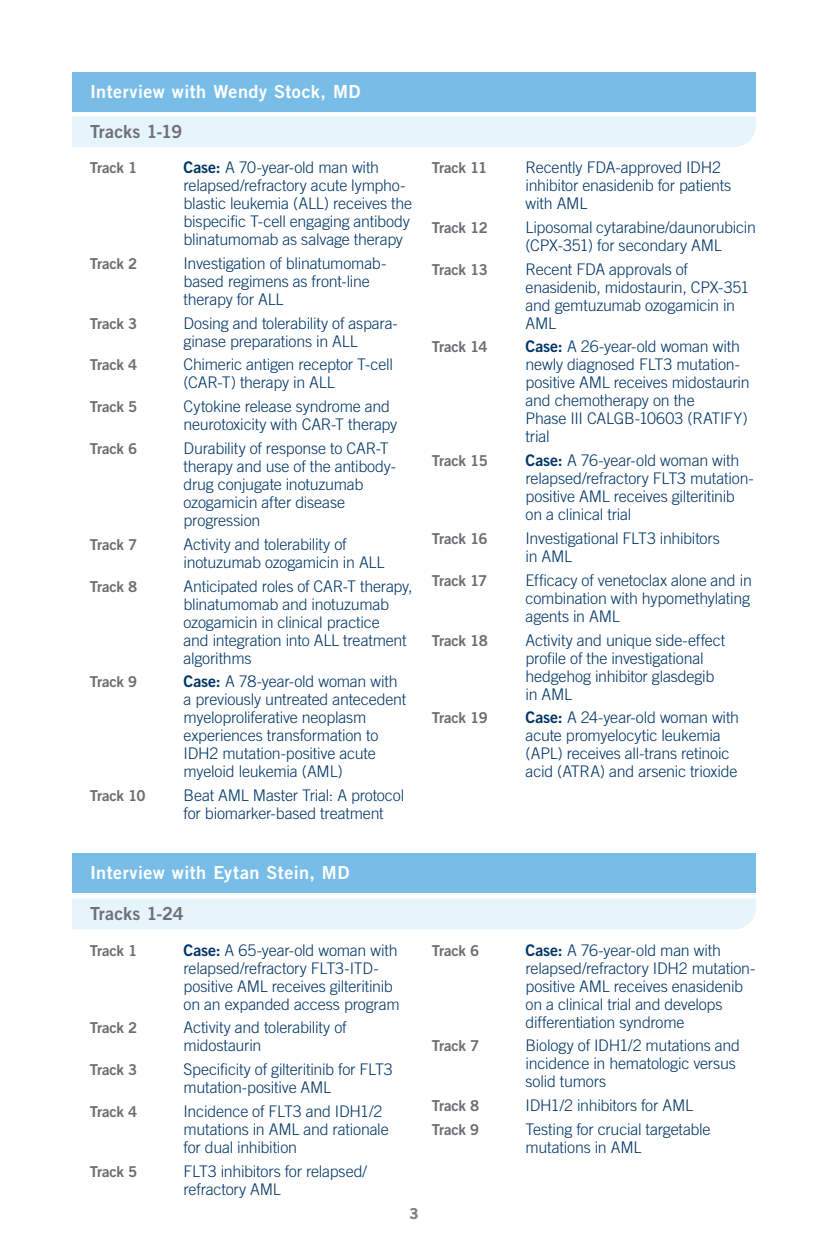
<style>
.page{position:relative;width:828px;height:1260px;background:#fff}
.page>*{position:absolute;margin:0;border:0;box-sizing:border-box;transform-origin:0 0}
._07A__Section_Subhea{font:18px "Trade Gothic LT Std Bd 2";letter-spacing:.025em;color:#fff}
._05__Main_HEADER{font:18px "Trade Gothic LT Std Bd 2";color:#717074}
._08__INTVW__CD_Track{font:300 16px/18px "Trade Gothic LT Std";letter-spacing:-.01em;color:#003667}
._08__INTVW__CD_Track-2{font:15px "Trade Gothic LT Std Bd 2";letter-spacing:-.025em;color:#6c6d70}
.t1{font:15px "Trade Gothic LT Std Bd 2";color:#808285}
.s1{font-family:"Trade Gothic LT Std Bd 2";font-weight:400}
</style>
<div class="page">
<div style="left:72px;top:116px;width:684px;height:31px;background:#e6f4fb"></div>
<div style="left:72px;top:894px;width:684px;height:35px;background:#e6f4fb"></div>
<svg style="left:72px;top:895px;width:684px;height:4px"></svg>
<div style="left:72px;top:72px;width:684px;height:40px;background:#78bde8"></div>
<div style="left:72px;top:853px;width:684px;height:40px;background:#78bde8"></div>
<p class="_07A__Section_Subhea" style="left:90px;top:81px;width:272px">Interview with Wendy Stock, MD</p>
<p class="_05__Main_HEADER" style="left:90px;top:120px;width:94px">Tracks 1-19</p>
<p class="_08__INTVW__CD_Track-2" style="left:90px;top:159px;width:49px">Track 1</p>
<p class="_08__INTVW__CD_Track" style="left:184px;top:158px;width:230px"><span class="s1">Case:</span> A 70-year-old man with relapsed/refractory acute lympho&shy;blastic leukemia (ALL) receives the bispecific T-cell engaging antibody blinatumomab as salvage therapy</p>
<p class="_08__INTVW__CD_Track-2" style="left:90px;top:254px;width:49px">Track 2</p>
<p class="_08__INTVW__CD_Track" style="left:184px;top:254px;width:204px">Investigation of blinatumomab&shy;based regimens as front-line therapy for ALL</p>
<p class="_08__INTVW__CD_Track-2" style="left:90px;top:314px;width:49px">Track 3</p>
<p class="_08__INTVW__CD_Track" style="left:184px;top:314px;width:216px">Dosing and tolerability of aspara&shy;ginase preparations in ALL</p>
<p class="_08__INTVW__CD_Track-2" style="left:90px;top:356px;width:49px">Track 4</p>
<p class="_08__INTVW__CD_Track" style="left:184px;top:356px;width:211px">Chimeric antigen receptor T-cell (CAR-T) therapy in ALL</p>
<p class="_08__INTVW__CD_Track-2" style="left:90px;top:398px;width:49px">Track 5</p>
<p class="_08__INTVW__CD_Track" style="left:184px;top:397px;width:215px">Cytokine release syndrome and neurotoxicity with CAR-T therapy</p>
<p class="_08__INTVW__CD_Track-2" style="left:90px;top:439px;width:49px">Track 6</p>
<p class="_08__INTVW__CD_Track" style="left:184px;top:439px;width:214px">Durability of response to CAR-T therapy and use of the antibody&shy;drug conjugate inotuzumab ozogamicin after disease progression</p>
<p class="_08__INTVW__CD_Track-2" style="left:90px;top:535px;width:49px">Track 7</p>
<p class="_08__INTVW__CD_Track" style="left:184px;top:535px;width:202px">Activity and tolerability of inotuzumab ozogamicin in ALL</p>
<p class="_08__INTVW__CD_Track-2" style="left:90px;top:577px;width:49px">Track 8</p>
<p class="_08__INTVW__CD_Track" style="left:184px;top:577px;width:231px">Anticipated roles of CAR-T therapy, blinatumomab and inotuzumab ozogamicin in clinical practice<br>and integration into ALL treatment algorithms</p>
<p class="_08__INTVW__CD_Track-2" style="left:90px;top:673px;width:49px">Track 9</p>
<p class="_08__INTVW__CD_Track" style="left:184px;top:672px;width:224px"><span class="s1">Case:</span> A 78-year-old woman with a previously untreated antecedent myeloproliferative neoplasm experiences transformation to<br>IDH2 mutation-positive acute myeloid leukemia (AML)</p>
<p class="_08__INTVW__CD_Track-2" style="left:90px;top:786px;width:57px">Track 10</p>
<p class="_08__INTVW__CD_Track" style="left:184px;top:786px;width:222px">Beat AML Master Trial: A protocol for biomarker-based treatment</p>
<p class="_08__INTVW__CD_Track-2" style="left:432px;top:159px;width:57px">Track 11</p>
<p class="_08__INTVW__CD_Track" style="left:526px;top:158px;width:207px">Recently FDA-approved IDH2 inhibitor enasidenib for patients with AML</p>
<p class="_08__INTVW__CD_Track-2" style="left:432px;top:218px;width:57px">Track 12</p>
<p class="_08__INTVW__CD_Track" style="left:526px;top:218px;width:232px">Liposomal cytarabine/daunorubicin (CPX-351) for secondary AML</p>
<p class="_08__INTVW__CD_Track-2" style="left:432px;top:260px;width:58px">Track 13</p>
<p class="_08__INTVW__CD_Track" style="left:526px;top:260px;width:225px">Recent FDA approvals of enasidenib, midostaurin, CPX-351 and gemtuzumab ozogamicin in<br>AML</p>
<p class="_08__INTVW__CD_Track-2" style="left:432px;top:338px;width:57px">Track 14</p>
<p class="_08__INTVW__CD_Track" style="left:526px;top:338px;width:226px"><span class="s1">Case:</span> A 26-year-old woman with newly diagnosed FLT3 mutation&shy;positive AML receives midostaurin and chemotherapy on the<br>Phase III CALGB-10603 (RATIFY) trial</p>
<p class="_08__INTVW__CD_Track-2" style="left:432px;top:452px;width:57px">Track 15</p>
<p class="_08__INTVW__CD_Track" style="left:526px;top:451px;width:230px"><span class="s1">Case:</span> A 76-year-old woman with relapsed/refractory FLT3 mutation&shy;positive AML receives gilteritinib on a clinical trial</p>
<p class="_08__INTVW__CD_Track-2" style="left:432px;top:529px;width:57px">Track 16</p>
<p class="_08__INTVW__CD_Track" style="left:526px;top:529px;width:196px">Investigational FLT3 inhibitors in AML</p>
<p class="_08__INTVW__CD_Track-2" style="left:432px;top:571px;width:57px">Track 17</p>
<p class="_08__INTVW__CD_Track" style="left:526px;top:571px;width:228px;text-align:justify">Efficacy of venetoclax alone and in combination with hypomethylating agents in AML</p>
<p class="_08__INTVW__CD_Track-2" style="left:432px;top:631px;width:57px">Track 18</p>
<p class="_08__INTVW__CD_Track" style="left:526px;top:631px;width:201px">Activity and unique side-effect profile of the investigational hedgehog inhibitor glasdegib in AML</p>
<p class="_08__INTVW__CD_Track-2" style="left:432px;top:709px;width:57px">Track 19</p>
<p class="_08__INTVW__CD_Track" style="left:526px;top:708px;width:215px"><span class="s1">Case:</span> A 24-year-old woman with acute promyelocytic leukemia (APL) receives all-trans retinoic acid (ATRA) and arsenic trioxide</p>
<p class="_07A__Section_Subhea" style="left:90px;top:862px;width:261px">Interview with Eytan Stein, MD</p>
<p class="_05__Main_HEADER" style="left:90px;top:903px;width:95px">Tracks 1-24</p>
<p class="_08__INTVW__CD_Track-2" style="left:90px;top:941px;width:49px">Track 1</p>
<p class="_08__INTVW__CD_Track" style="left:184px;top:941px;width:218px"><span class="s1">Case:</span> A 65-year-old woman with relapsed/refractory FLT3-ITD&shy;positive AML receives gilteritinib on an expanded access program</p>
<p class="_08__INTVW__CD_Track-2" style="left:90px;top:1019px;width:49px">Track 2</p>
<p class="_08__INTVW__CD_Track" style="left:184px;top:1018px;width:165px">Activity and tolerability of midostaurin</p>
<p class="_08__INTVW__CD_Track-2" style="left:90px;top:1060px;width:49px">Track 3</p>
<p class="_08__INTVW__CD_Track" style="left:184px;top:1060px;width:211px">Specificity of gilteritinib for FLT3 mutation-positive AML</p>
<p class="_08__INTVW__CD_Track-2" style="left:90px;top:1102px;width:49px">Track 4</p>
<p class="_08__INTVW__CD_Track" style="left:184px;top:1102px;width:207px">Incidence of FLT3 and IDH1/2 mutations in AML and rationale for dual inhibition</p>
<p class="_08__INTVW__CD_Track-2" style="left:90px;top:1162px;width:49px">Track 5</p>
<p class="_08__INTVW__CD_Track" style="left:184px;top:1162px;width:185px">FLT3 inhibitors for relapsed/ refractory AML</p>
<p class="t1" style="left:409px;top:1205px;width:11px">3</p>
<p class="_08__INTVW__CD_Track-2" style="left:432px;top:941px;width:49px">Track 6</p>
<p class="_08__INTVW__CD_Track" style="left:526px;top:941px;width:231px"><span class="s1">Case:</span> A 76-year-old man with relapsed/refractory IDH2 mutation&shy;positive AML receives enasidenib on a clinical trial and develops differentiation syndrome</p>
<p class="_08__INTVW__CD_Track-2" style="left:432px;top:1037px;width:49px">Track 7</p>
<p class="_08__INTVW__CD_Track" style="left:526px;top:1036px;width:216px">Biology of IDH1/2 mutations and incidence in hematologic versus solid tumors</p>
<p class="_08__INTVW__CD_Track-2" style="left:432px;top:1096px;width:49px">Track 8</p>
<p class="_08__INTVW__CD_Track" style="left:526px;top:1096px;width:169px">IDH1/2 inhibitors for AML</p>
<p class="_08__INTVW__CD_Track-2" style="left:432px;top:1120px;width:49px">Track 9</p>
<p class="_08__INTVW__CD_Track" style="left:526px;top:1120px;width:187px">Testing for crucial targetable mutations in AML</p>
</div>
